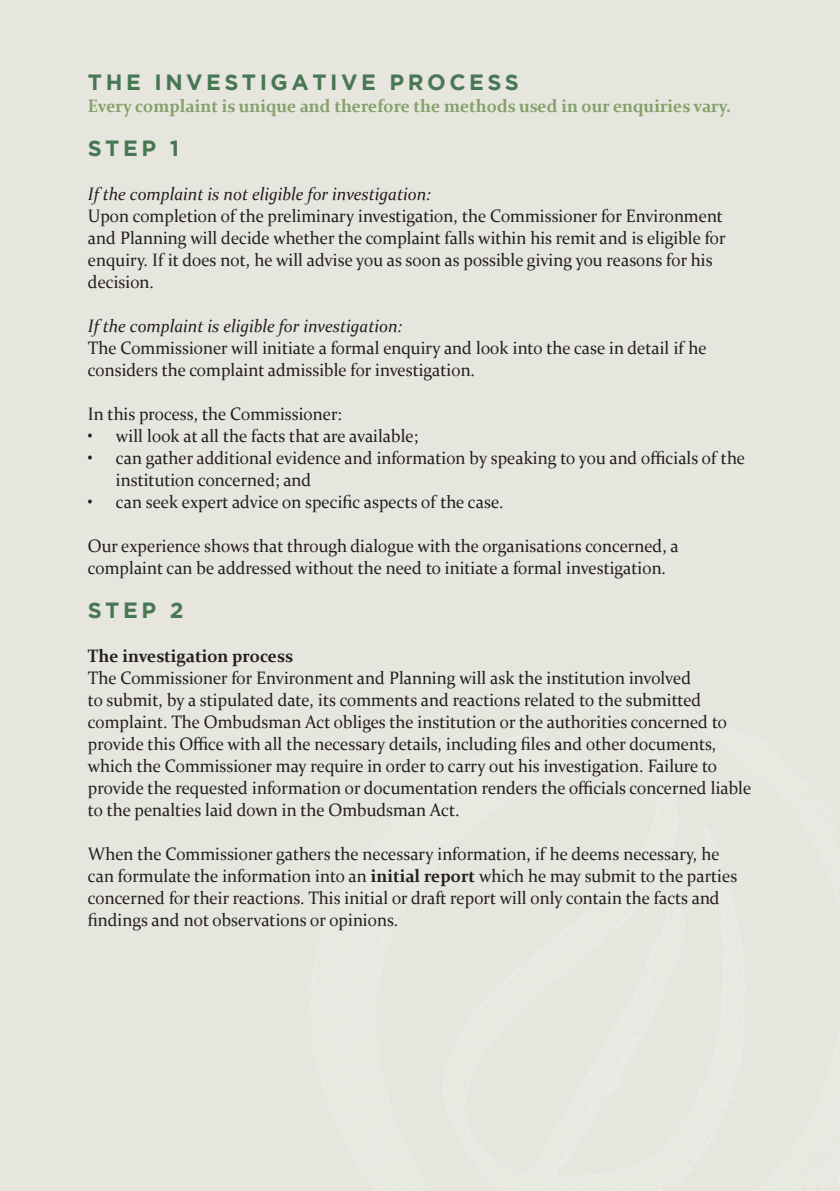
<style>
.page{position:relative;width:840px;height:1191px;background:#fff}
.page>*{position:absolute;margin:0;border:0;box-sizing:border-box;transform-origin:0 0}
.t1{font:700 22px "Gotham";letter-spacing:.16em;color:#487753}
.t2{font:18px/22px "Constantia";color:#231f20;scale:.95 1}
.t3{font:italic 18px "Constantia";color:#231f20;scale:.95 1}
.t4{font:700 18px "Constantia";color:#84a169;scale:.95 1}
.t5{font:700 18px "Constantia";color:#231f20;scale:.95 1}
.s1{font-weight:700}
</style>
<div class="page">
<div style="left:0;top:0;width:839px;height:1191px;background:#e7e6de"></div>
<p class="t1" style="left:88px;top:67px;width:432px">THE I NVESTIGATIVE P ROCESS</p>
<p class="t4" style="left:88px;top:93px;width:678px">Every complaint is unique and therefore the methods used in our enquiries vary.</p>
<p class="t1" style="left:88px;top:133px;width:92px">STEP 1</p>
<p class="t3" style="left:88px;top:181px;width:362px">If the complaint is not eligible for investigation:</p>
<p class="t2" style="left:88px;top:204px;width:672px">Upon completion of the preliminary investigation, the Commissioner for Environment and Planning will decide whether the complaint falls within his remit and is eligible for enquiry. If it does not, he will advise you as soon as possible giving you reasons for his decision.</p>
<p class="t3" style="left:88px;top:313px;width:332px">If the complaint is eligible for investigation:</p>
<p class="t2" style="left:88px;top:336px;width:652px">The Commissioner will initiate a formal enquiry and look into the case in detail if he considers the complaint admissible for investigation.</p>
<p class="t2" style="left:88px;top:402px;width:269px">In this process, the Commissioner:</p>
<p class="t2" style="left:88px;top:424px;width:349px">• will look at all the facts that are available;</p>
<p class="t2" style="left:116px;top:446px;width:663px;text-indent:-28px">• can gather additional evidence and information by speaking to you and officials of the institution concerned; and</p>
<p class="t2" style="left:88px;top:490px;width:439px">• can seek expert advice on specific aspects of the case.</p>
<p class="t2" style="left:88px;top:534px;width:623px">Our experience shows that through dialogue with the organisations concerned, a complaint can be addressed without the need to initiate a formal investigation.</p>
<p class="t1" style="left:88px;top:595px;width:97px">STEP 2</p>
<p class="t5" style="left:88px;top:643px;width:217px">The investigation process</p>
<p class="t2" style="left:88px;top:666px;width:699px">The Commissioner for Environment and Planning will ask the institution involved<br>to submit, by a stipulated date, its comments and reactions related to the submitted complaint. The Ombudsman Act obliges the institution or the authorities concerned to provide this Office with all the necessary details, including files and other documents, which the Commissioner may require in order to carry out his investigation. Failure to provide the requested information or documentation renders the officials concerned liable to the penalties laid down in the Ombudsman Act.</p>
<p class="t2" style="left:88px;top:842px;width:684px">When the Commissioner gathers the necessary information, if he deems necessary, he can formulate the information into an <span class="s1">initial report</span> which he may submit to the parties concerned for their reactions. This initial or draft report will only contain the facts and findings and not observations or opinions.</p>
</div>
